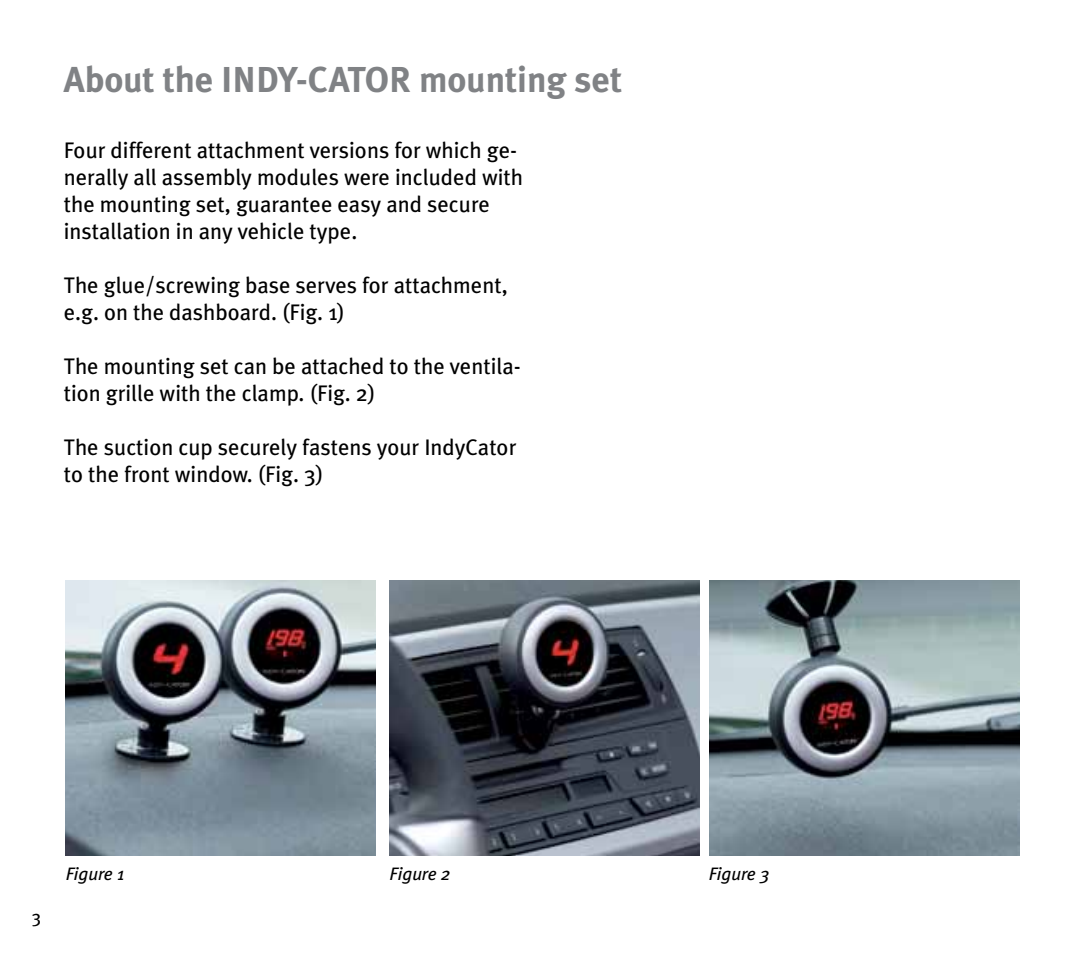
<style>
.page{position:relative;width:1085px;height:957px;background:#fff}
.page>*{position:absolute;margin:0;border:0;box-sizing:border-box;transform-origin:0 0}
.t1{font:700 36px "Meta Plus";color:#808285}
.t2{font:22.5px/27px "Meta Plus";color:#000}
.t3{font:italic 18px "Meta Plus";color:#000}
.t4{font:18px "Meta Plus";color:#000}
</style>
<div class="page">
<img style="left:66px;top:580px;width:310px;height:275px">
<img style="left:709px;top:580px;width:310px;height:275px">
<img style="left:389px;top:580px;width:310px;height:275px">
<h1 class="t1" style="left:64px;top:58px;width:559px">About the INDY-CATOR mounting set</h1>
<p class="t2" style="left:64px;top:137px;width:461px">Four different attachment versions for which ge&shy;nerally all assembly modules were included with the mounting set, guarantee easy and secure installation in any vehicle type.</p>
<p class="t2" style="left:64px;top:272px;width:445px">The glue/screwing base serves for attachment, e.g. on the dashboard. (Fig. 1)</p>
<p class="t2" style="left:64px;top:353px;width:458px">The mounting set can be attached to the ventila&shy;tion grille with the clamp. (Fig. 2)</p>
<p class="t2" style="left:64px;top:434px;width:454px">The suction cup securely fastens your IndyCator to the front window. (Fig. 3)</p>
<p class="t4" style="left:32px;top:906px;width:11px">3</p>
<p class="t3" style="left:66px;top:863px;width:60px">Figure 1</p>
<p class="t3" style="left:389px;top:863px;width:62px">Figure 2</p>
<p class="t3" style="left:708px;top:863px;width:62px">Figure 3</p>
</div>
